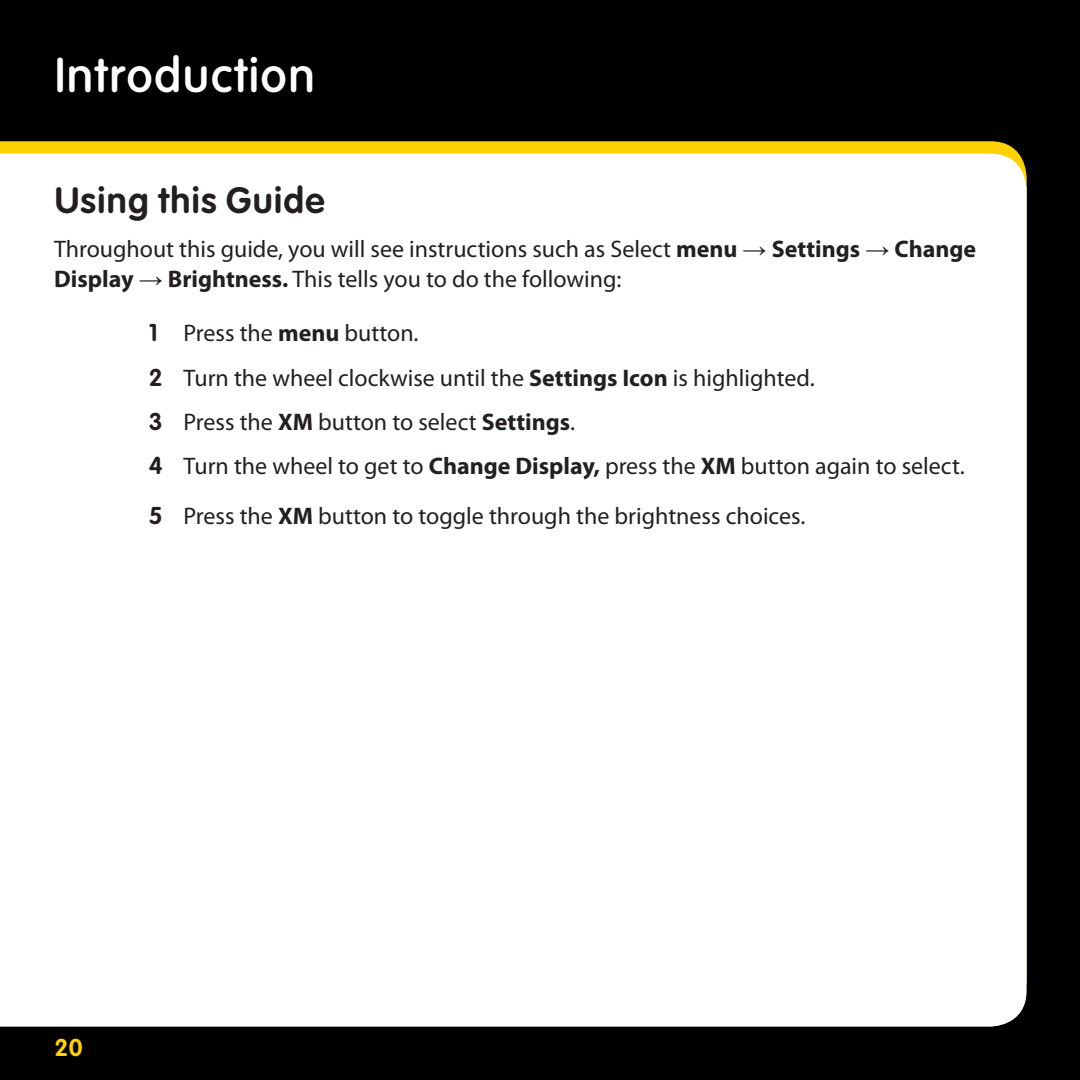
<style>
.page{position:relative;width:1080px;height:1080px;background:#000001}
.page>*{position:absolute;margin:0;border:0;box-sizing:border-box;transform-origin:0 0}
.t1{font:48px "XM Rounded";color:#fff}
.t2{font:700 36px "XM Rounded";color:#231f20}
.t3{font:24px/44.4px "Myriad Pro";color:#231f20}
.t4{font:700 24px "XM Rounded";color:#fed105}
.s1{font-weight:700}
.s2{font-family:"Arial"}
.s3{font-family:"XM Rounded";font-weight:700}
</style>
<div class="page">
<div style="left:0;top:154px;width:1027px;height:873px;background:#fff"></div>
<h1 class="t1" style="left:54px;top:47px;width:263px">Introduction</h1>
<h2 class="t2" style="left:54px;top:179px;width:273px">Using this Guide</h2>
<p class="t3" style="left:54px;top:235px;width:924px;line-height:30px">Throughout this guide, you will see instructions such as Select <span class="s1">menu</span> <span class="s2">→</span> <span class="s1">Settings</span> <span class="s2">→</span> <span class="s1">Change<br>Display</span> <span class="s2">→</span> <span class="s1">Brightness.</span> This tells you to do the following:</p>
<p class="t3" style="left:149px;top:311px;width:818px"><span class="s3">1</span> Press the <span class="s1">menu</span> button.<br><span class="s3">2</span> Turn the wheel clockwise until the <span class="s1">Settings Icon</span> is highlighted.<br><span class="s3">3</span> Press the <span class="s1">XM</span> button to select <span class="s1">Settings</span>.<br><span class="s3">4</span> Turn the wheel to get to <span class="s1">Change Display,</span> press the <span class="s1">XM</span> button again to select.</p>
<p class="t3" style="left:149px;top:494px;width:658px"><span class="s3">5</span> Press the <span class="s1">XM</span> button to toggle through the brightness choices.</p>
<p class="t4" style="left:54px;top:1034px;width:31px">20</p>
</div>
